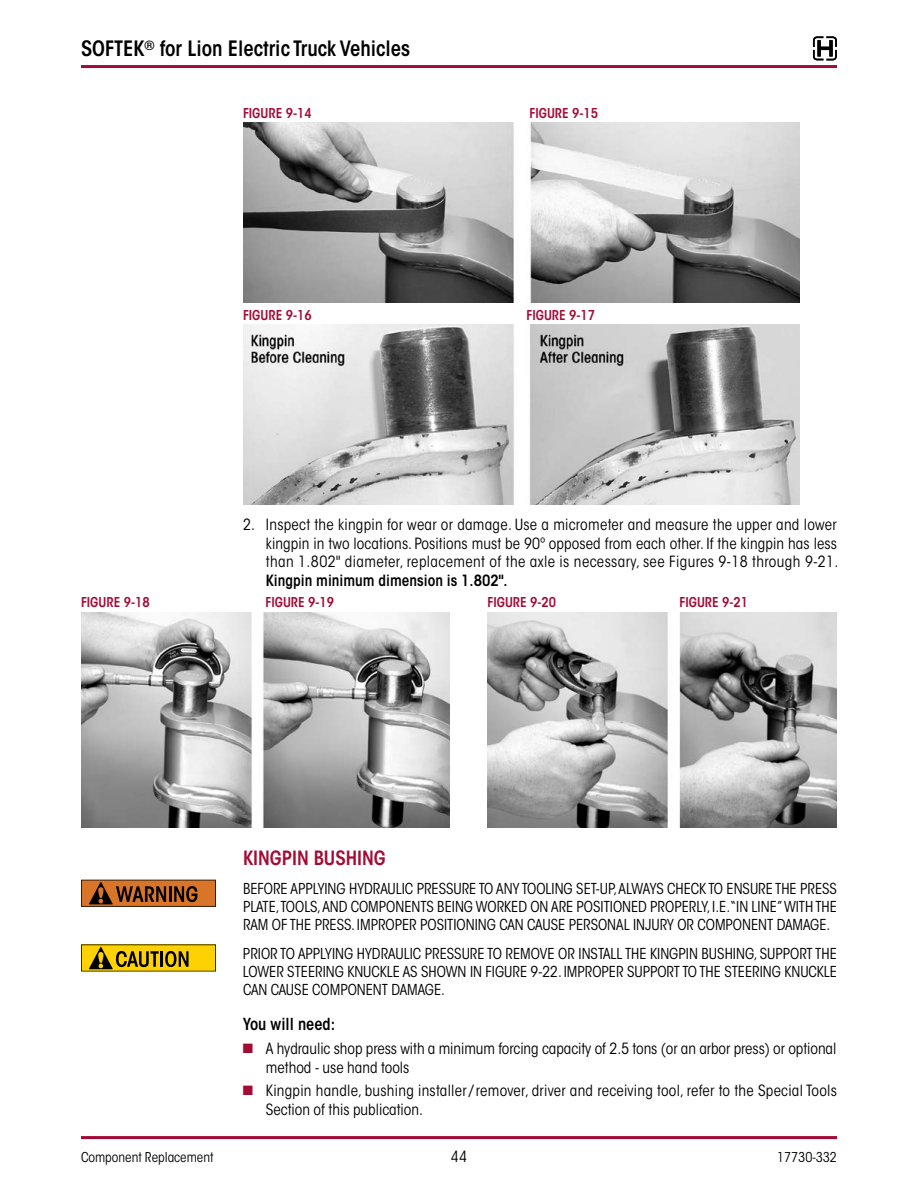
<style>
.page{position:relative;width:918px;height:1188px;background:#fff}
.page>*{position:absolute;margin:0;border:0;box-sizing:border-box;transform-origin:0 0}
.t1{font:600 condensed 21px "ITC Avant Garde Std";color:#000}
.t2{font:600 condensed 19.5px "ITC Avant Garde Std";color:#a30b35}
.t3{font:600 condensed 16.5px "ITC Avant Garde Std";color:#000}
.t4{font:condensed 15.3px/18.5px "ITC Avant Garde Std";letter-spacing:.005em;color:#000}
.t5{font:600 condensed 15.3px "ITC Avant Garde Std";color:#000}
.t6{font:condensed 15px/18px "ITC Avant Garde Std";color:#000;text-align:justify}
.t7{font:600 condensed 13.5px "ITC Avant Garde Std";color:#a30b35}
.t8{font:condensed 13.5px "ITC Avant Garde Std";color:#000}
.s1{color:#a30b35}
</style>
<div class="page">
<hr style="left:81px;top:65px;width:756px;height:3px;background:#a30b35">
<svg style="left:813px;top:36px;width:24px;height:25px"></svg>
<hr style="left:81px;top:1136px;width:756px;height:3px;background:#a30b35">
<img style="left:243px;top:123px;width:556px;height:180px">
<img style="left:243px;top:325px;width:557px;height:180px">
<img style="left:488px;top:612px;width:349px;height:216px">
<img style="left:81px;top:612px;width:369px;height:216px">
<svg style="left:81px;top:880px;width:135px;height:27px;background:#99531c"></svg>
<svg style="left:81px;top:944px;width:135px;height:27px;background:#bc9b02"></svg>
<h1 class="t1" style="left:81px;top:35px;width:331px">SOFTEK<sup>®</sup> for Lion Electric Truck Vehicles</h1>
<p class="t7" style="left:243px;top:105px;width:70px">FIGURE 9-14</p>
<p class="t7" style="left:529px;top:105px;width:70px">FIGURE 9-15</p>
<p class="t7" style="left:243px;top:307px;width:70px">FIGURE 9-16</p>
<p class="t7" style="left:526px;top:307px;width:70px">FIGURE 9-17</p>
<p class="t4" style="left:266px;top:516px;width:573px;text-align:justify;text-indent:-23px">2. Inspect the kingpin for wear or damage. Use a micrometer and measure the upper and lower kingpin in two locations. Positions must be 90º opposed from each other. If the kingpin has less than 1. 802" diameter, replacement of the axle is necessary, see Figures 9-18 through 9-21.</p>
<p class="t5" style="left:266px;top:571px;width:243px">Kingpin minimum dimension is 1.802".</p>
<p class="t7" style="left:81px;top:594px;width:70px">FIGURE 9-18</p>
<p class="t7" style="left:266px;top:594px;width:70px">FIGURE 9-19</p>
<p class="t7" style="left:487px;top:594px;width:70px">FIGURE 9-20</p>
<p class="t7" style="left:679px;top:594px;width:70px">FIGURE 9-21</p>
<p class="t2" style="left:243px;top:846px;width:144px">KINGPIN BUSHING</p>
<p class="t6" style="left:243px;top:879px;width:596px">BEFORE APPLYING HYDRAULIC PRESSURE TO ANY TOOLING SET-UP, ALWAYS CHECK TO ENSURE THE PRESS PLATE,TOOLS, AND COMPONENTS BEING WORKED ON ARE POSITIONED PROPERLY, I. E. “IN LINE” WITH THE RAM OF THE PRESS. IMPROPER POSITIONING CAN CAUSE PERSONAL INJURY OR COMPONENT DAMAGE.</p>
<p class="t6" style="left:243px;top:944px;width:595px">PRIOR TO APPLYING HYDRAULIC PRESSURE TO REMOVE OR INSTALL THE KINGPIN BUSHING, SUPPORT THE LOWER STEERING KNUCKLE AS SHOWN IN FIGURE 9-22. IMPROPER SUPPORT TO THE STEERING KNUCKLE CAN CAUSE COMPONENT DAMAGE.</p>
<p class="t3" style="left:243px;top:1014px;width:94px">You will need:</p>
<p class="t4" style="left:266px;top:1039px;width:572px;text-indent:-23px"><span class="s1">■</span> A hydraulic shop press with a minimum forcing capacity of 2. 5 tons (or an arbor press) or optional method - use hand tools</p>
<p class="t4" style="left:266px;top:1082px;width:573px;text-indent:-23px"><span class="s1">■</span> Kingpin handle, bushing installer / remover, driver and receiving tool, refer to the Special Tools<br>Section of this publication.</p>
<p class="t8" style="left:81px;top:1149px;width:134px">Component Replacement</p>
<p class="t4" style="left:451px;top:1147px;width:18px">44</p>
<p class="t8" style="left:777px;top:1149px;width:61px">17730-332</p>
</div>
